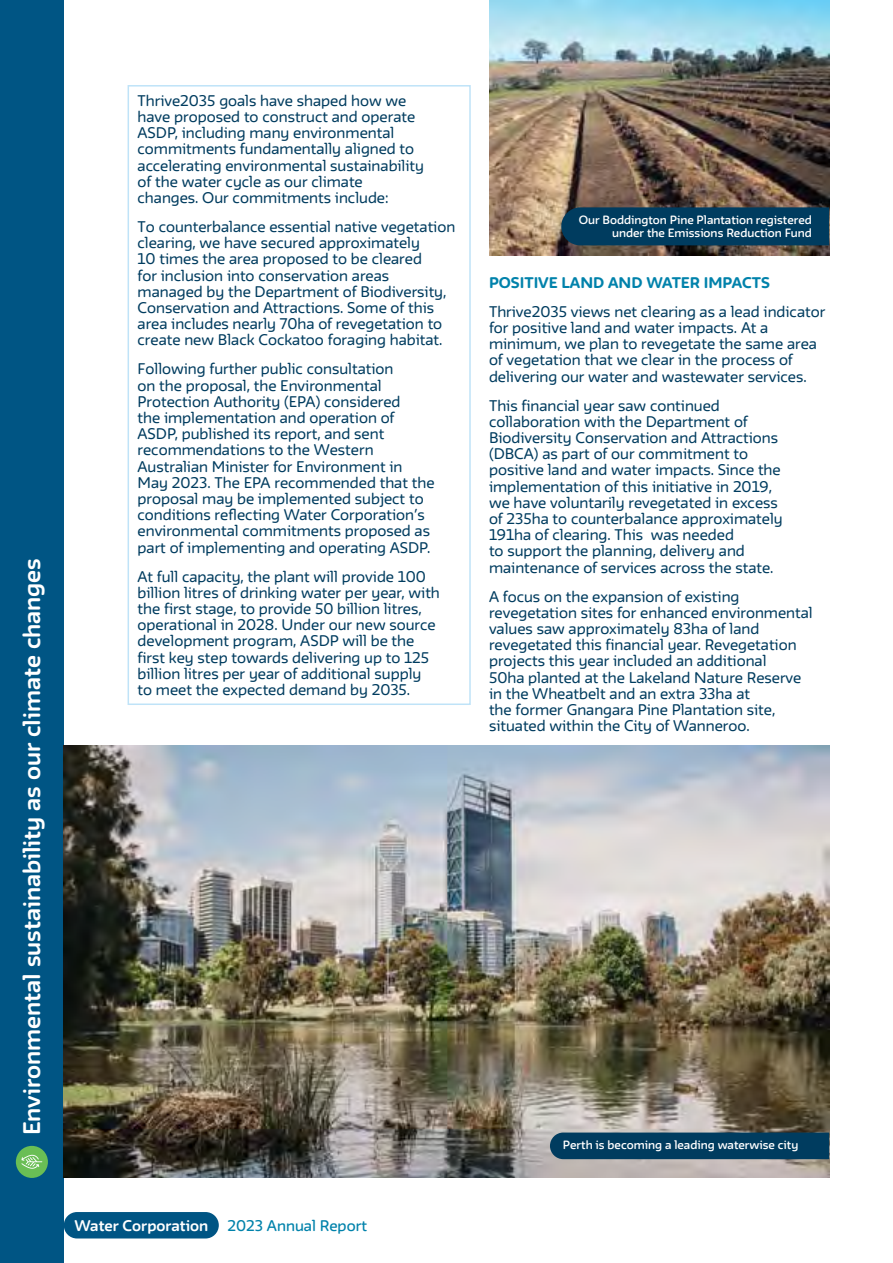
<style>
.page{position:relative;width:893px;height:1263px;background:#fff}
.page>*{position:absolute;margin:0;border:0;box-sizing:border-box;transform-origin:0 0}
.t1{font:700 21px "FWT Irma Round";color:#fff}
.Body_copy{font:13.5px/16.2px "FWT Irma Round";color:#003c5f}
.t2{font:800 13.5px "FWT Irma Round";color:#0082ab}
.t3{font:700 13.5px "FWT Irma Round";color:#fff}
.t4{font:500 13.5px "FWT Irma Round";color:#0082ab}
.t5{font:600 10.5px/12.6px "FWT Irma Round";color:#fff;text-align:right}
</style>
<div class="page">
<div style="left:0;top:0;width:64px;height:1263px;background:#005584"></div>
<div style="left:64px;top:1212px;width:155px;height:26px;background:#005584;border-radius:13px"></div>
<svg style="left:127px;top:85px;width:344px;height:620px"></svg>
<div style="left:16px;top:1146px;width:32px;height:32px;background:#6abe55;border-radius:50%"></div>
<svg style="left:21px;top:1155px;width:21px;height:14px"></svg>
<img style="left:489px;top:0;width:340px;height:256px">
<div style="left:561px;top:207px;width:268px;height:38px;background:#003c5f"></div>
<img style="left:64px;top:746px;width:765px;height:432px">
<div style="left:550px;top:1132px;width:279px;height:27px;background:#003c5f"></div>
<hr style="left:892px;top:0;width:1px;height:1263px;background:#000">
<h1 class="t1" style="left:15px;top:1135px;width:579px;rotate:-90deg">Environmental sustainability as our climate changes</h1>
<p class="Body_copy" style="left:138px;top:91px;width:288px">Thrive2035 goals have shaped how we have proposed to construct and operate ASDP, including many environmental commitments fundamentally aligned to accelerating environmental sustainability of the water cycle as our climate changes. Our commitments include:</p>
<p class="Body_copy" style="left:138px;top:218px;width:319px">To counterbalance essential native vegetation clearing, we have secured approximately<br>10 times the area proposed to be cleared<br>for inclusion into conservation areas managed by the Department of Biodiversity, Conservation and Attractions. Some of this area includes nearly 70ha of revegetation to create new Black Cockatoo foraging habitat.</p>
<p class="Body_copy" style="left:138px;top:360px;width:298px">Following further public consultation<br>on the proposal, the Environmental Protection Authority (EPA) considered<br>the implementation and operation of ASDP, published its report, and sent recommendations to the Western Australian Minister for Environment in May 2023. The EPA recommended that the proposal may be implemented subject to conditions reflecting Water Corporation’s environmental commitments proposed as part of implementing and operating ASDP.</p>
<p class="Body_copy" style="left:138px;top:567px;width:304px">At full capacity, the plant will provide 100 billion litres of drinking water per year, with the first stage, to provide 50 billion litres, operational in 2028. Under our new source development program, ASDP will be the first key step towards delivering up to 125 billion litres per year of additional supply<br>to meet the expected demand by 2035.</p>
<p class="t3" style="left:75px;top:1214px;width:135px">Water Corporation</p>
<p class="t4" style="left:228px;top:1214px;width:141px">2023 Annual Report</p>
<p class="t5" style="left:579px;top:213px;width:235px">Our Boddington Pine Plantation registered under the Emissions Reduction Fund</p>
<p class="t2" style="left:489px;top:271px;width:283px">POSITIVE LAND AND WATER IMPACTS</p>
<p class="Body_copy" style="left:489px;top:302px;width:338px">Thrive2035 views net clearing as a lead indicator for positive land and water impacts. At a minimum, we plan to revegetate the same area of vegetation that we clear in the process of delivering our water and wastewater services.</p>
<p class="Body_copy" style="left:489px;top:396px;width:295px">This financial year saw continued collaboration with the Department of Biodiversity Conservation and Attractions (DBCA) as part of our commitment to positive land and water impacts. Since the implementation of this initiative in 2019, we have voluntarily revegetated in excess of 235ha to counterbalance approximately 191ha of clearing. This was needed<br>to support the planning, delivery and maintenance of services across the state.</p>
<p class="Body_copy" style="left:489px;top:587px;width:325px">A focus on the expansion of existing revegetation sites for enhanced environmental values saw approximately 83ha of land revegetated this financial year. Revegetation projects this year included an additional<br>50ha planted at the Lakeland Nature Reserve in the Wheatbelt and an extra 33ha at<br>the former Gnangara Pine Plantation site, situated within the City of Wanneroo.</p>
<p class="t5" style="left:563px;top:1138px;width:237px">Perth is becoming a leading waterwise city</p>
</div>
